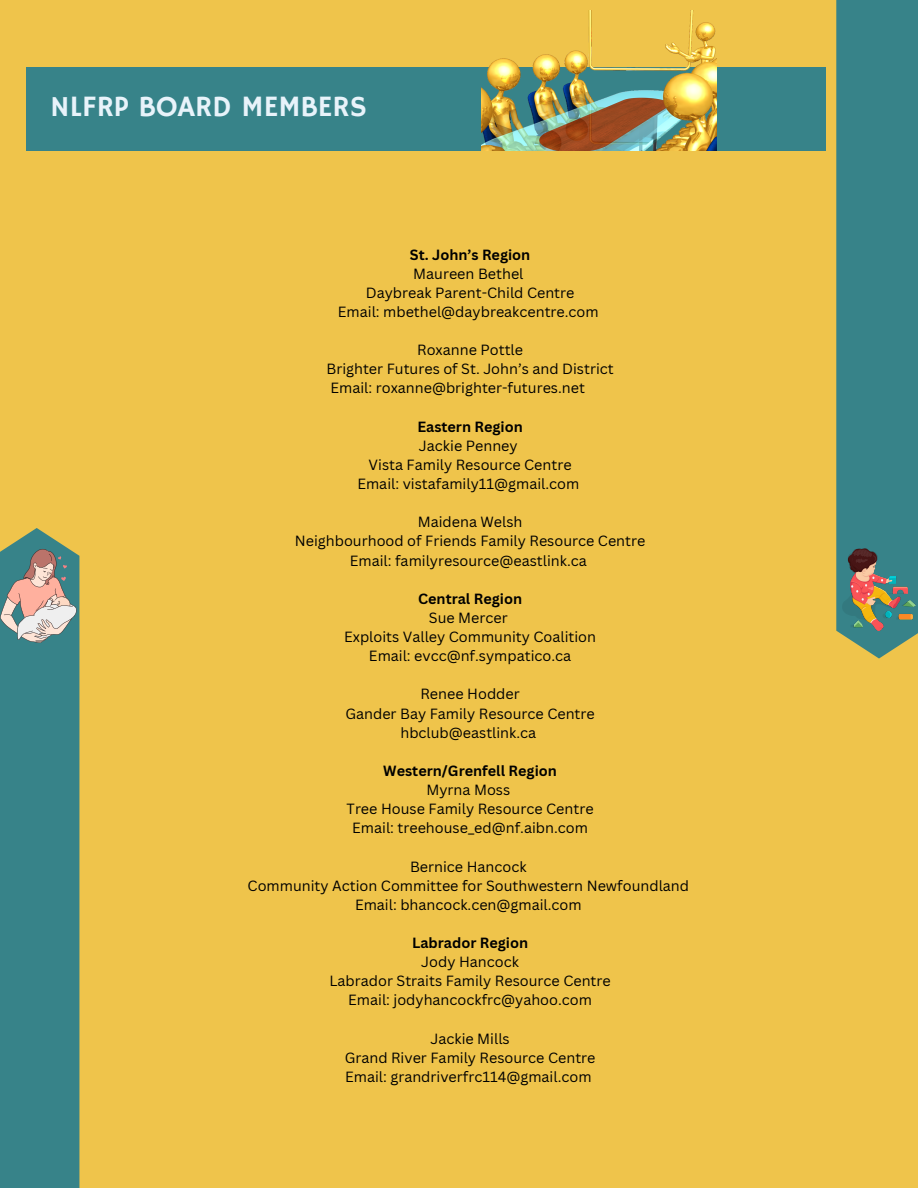
<style>
.page{position:relative;width:918px;height:1188px;background:#efc44b}
.page>*{position:absolute;margin:0;border:0;box-sizing:border-box;transform-origin:0 0}
.t1{font:29.4px "Hammersmith One";color:#e8f3fa}
.t2{font:14.4px/19.2px "Canva Sans";color:#000;text-align:center}
.t3{font:700 14.4px "Canva Sans";color:#000}
</style>
<div class="page">
<div style="left:0;top:528px;width:79px;height:660px;background:#378389"></div>
<div style="left:836px;top:0;width:82px;height:659px;background:#378389"></div>
<div style="left:26px;top:67px;width:800px;height:83px;background:#378389"></div>
<img style="left:481px;top:10px;width:236px;height:141px">
<svg style="left:0;top:549px;width:76px;height:94px;background:#99a29e"></svg>
<img style="left:842px;top:549px;width:74px;height:82px">
<h1 class="t1" style="left:50px;top:90px;width:318px">NLFRP BOARD MEMBERS</h1>
<p class="t3" style="left:410px;top:244px;width:122px">St. John’s Region</p>
<p class="t2" style="left:338px;top:263px;width:262px">Maureen Bethel<br>Daybreak Parent-Child Centre<br>Email: mbethel@daybreakcentre.com</p>
<p class="t2" style="left:326px;top:340px;width:289px;text-align:left;text-indent:91px">Roxanne Pottle<br>Brighter Futures of St. John’s and District<br>Email: roxanne@brighter-futures.net</p>
<p class="t3" style="left:417px;top:416px;width:107px">Eastern Region</p>
<p class="t2" style="left:357px;top:436px;width:223px">Jackie Penney<br>Vista Family Resource Centre<br>Email: vistafamily11@gmail.com</p>
<p class="t2" style="left:295px;top:512px;width:352px">Maidena Welsh<br>Neighbourhood of Friends Family Resource Centre<br>Email: familyresource@eastlink.ca</p>
<p class="t3" style="left:418px;top:588px;width:106px">Central Region</p>
<p class="t2" style="left:344px;top:608px;width:253px">Sue Mercer<br>Exploits Valley Community Coalition<br>Email: evcc@nf.sympatico.ca</p>
<p class="t2" style="left:345px;top:684px;width:251px">Renee Hodder<br>Gander Bay Family Resource Centre hbclub@eastlink.ca</p>
<p class="t3" style="left:383px;top:761px;width:175px">Western/Grenfell Region</p>
<p class="t2" style="left:347px;top:780px;width:249px">Myrna Moss<br>Tree House Family Resource Centre<br>Email: treehouse_ed@nf.aibn.com</p>
<p class="t2" style="left:248px;top:856px;width:443px">Bernice Hancock<br>Community Action Committee for Southwestern Newfoundland<br>Email: bhancock.cen@gmail.com</p>
<p class="t3" style="left:412px;top:933px;width:118px">Labrador Region</p>
<p class="t2" style="left:329px;top:952px;width:283px">Jody Hancock<br>Labrador Straits Family Resource Centre<br>Email: jodyhancockfrc@yahoo.com</p>
<p class="t2" style="left:345px;top:1028px;width:252px">Jackie Mills<br>Grand River Family Resource Centre<br>Email: grandriverfrc114@gmail.com</p>
</div>
